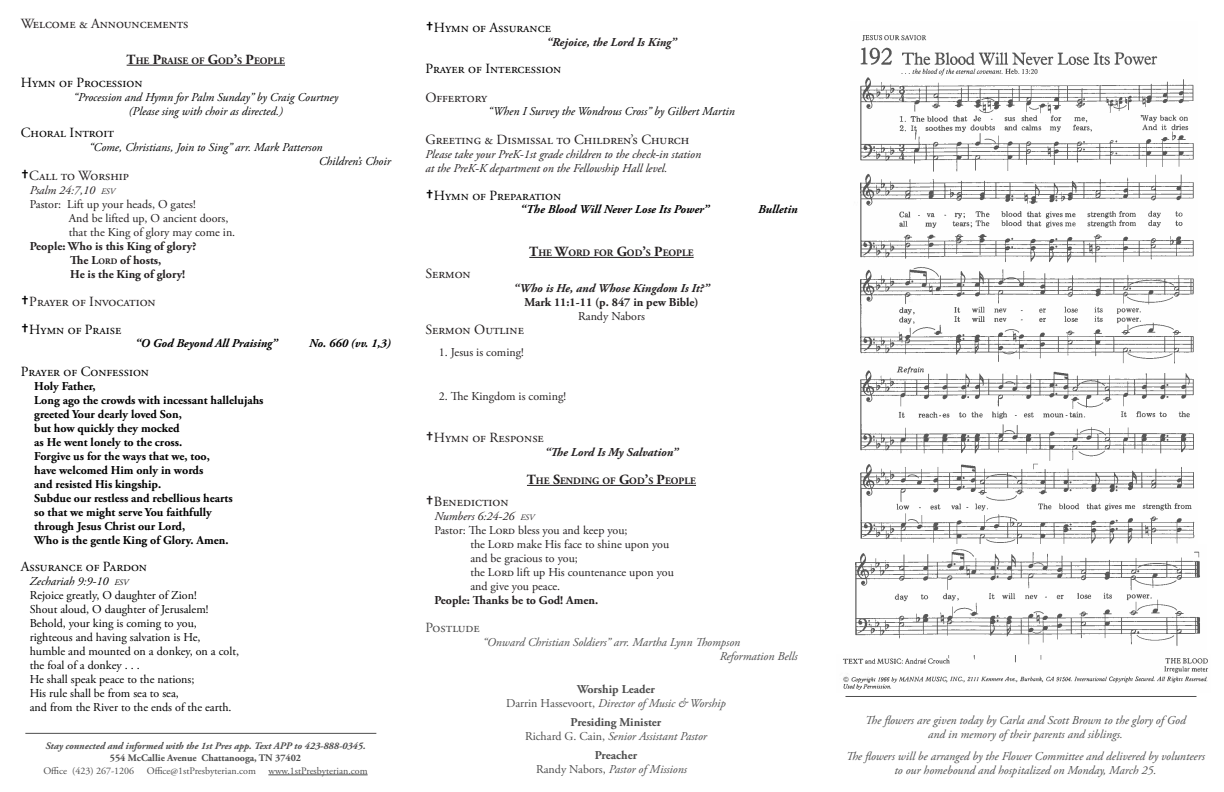
<style>
.page{position:relative;width:1224px;height:792px;background:#fff}
.page>*{position:absolute;margin:0;border:0;box-sizing:border-box;transform-origin:0 0}
.t1{font:14px "Adobe Garamond Pro";color:#231f20}
.t2{font:14px "Adobe Garamond Pro";color:#000}
.t3{font:14px "Adobe Garamond Pro";color:#4d4d4d}
.t4{font:italic 12px "Adobe Garamond Pro";color:#4d4d4d}
.t5{font:700 12px "Adobe Garamond Pro";color:#000}
.t6{font:12px "Adobe Garamond Pro";color:#231f20}
.t7{font:12px "Adobe Garamond Pro";color:#000}
.t8{font:italic 12px "Adobe Garamond Pro";color:#000}
.t9{font:italic 12px "Adobe Garamond Pro";color:#231f20}
.t10{font:700 12px "Adobe Garamond Pro";color:#231f20}
.t11{font:italic 700 12px "Adobe Garamond Pro";color:#000}
.t12{font:italic 700 12px "Adobe Garamond Pro";color:#231f20}
.t13{font:700 12px "Adobe Garamond Pro";color:#4d4d4d}
.t14{font:12px "Adobe Garamond Pro";letter-spacing:.035em;color:#000}
.t15{font:10px "Adobe Garamond Pro";color:#4d4d4d}
.t16{font:italic 700 10px "Adobe Garamond Pro";color:#4d4d4d}
.t17{font:700 10px "Adobe Garamond Pro";color:#4d4d4d}
.t18{font:700 9.8px "Adobe Garamond Pro";color:#231f20}
.s1{font-size:14px}
.s2{font-family:"Verdana";font-weight:700;font-size:12px;color:#000}
.s3{font-size:8.4px}
.s4{font-family:"Verdana";font-weight:700;font-size:12px}
.s5{font-style:normal}
</style>
<div class="page">
<hr style="left:127px;top:65px;width:158px;height:1px;background:#231f20">
<hr style="left:268px;top:775px;width:100px;height:1px;background:#4d4d4d">
<hr style="left:25px;top:733px;width:351px;height:1px;background:#4d4d4d">
<hr style="left:529px;top:257px;width:165px;height:1px;background:#231f20">
<hr style="left:527px;top:485px;width:169px;height:1px;background:#231f20">
<hr style="left:845px;top:696px;width:351px;height:1px;background:#4d4d4d">
<img style="left:860px;top:35px;width:335px;height:509px">
<img style="left:843px;top:655px;width:366px;height:35px">
<img style="left:855px;top:549px;width:345px;height:97px">
<p class="t1" style="left:21px;top:15px;width:169px">Welcome &amp; Announcements</p>
<p class="t18" style="left:127px;top:55px;width:160px"><span class="s1">T</span>HE <span class="s1">P</span>RAISE OF <span class="s1">G</span>OD<span class="s1">’</span>S <span class="s1">P</span>EOPLE</p>
<p class="t2" style="left:21px;top:74px;width:123px">Hymn of Procession</p>
<p class="t8" style="left:73px;top:90px;width:266px">“Procession and Hymn for Palm Sunday” by Craig Courtney</p>
<p class="t8" style="left:129px;top:104px;width:156px">(Please sing with choir as directed.)</p>
<p class="t2" style="left:21px;top:124px;width:92px">Choral Introit</p>
<p class="t8" style="left:89px;top:140px;width:235px">“Come, Christians, Join to Sing” arr. Mark Patterson</p>
<p class="t8" style="left:319px;top:154px;width:74px">Children’s Choir</p>
<p class="t1" style="left:21px;top:167px;width:110px"><span class="s2">†</span>Call to Worship</p>
<p class="t9" style="left:30px;top:183px;width:87px">Psalm 24:7,10 <span class="s3">ESV</span></p>
<p class="t6" style="left:30px;top:197px;width:168px">Pastor: Lift up your heads, O gates!</p>
<p class="t6" style="left:69px;top:211px;width:161px">And be lifted up, O ancient doors,</p>
<p class="t6" style="left:69px;top:225px;width:168px">that the King of glory may come in.</p>
<p class="t10" style="left:30px;top:239px;width:168px">People: Who is this King of glory?</p>
<p class="t10" style="left:70px;top:253px;width:93px">The L<span class="s3">ORD</span> of hosts,</p>
<p class="t10" style="left:70px;top:267px;width:117px">He is the King of glory!</p>
<p class="t1" style="left:21px;top:293px;width:136px"><span class="s2">†</span>Prayer of Invocation</p>
<p class="t2" style="left:21px;top:321px;width:102px"><span class="s4">†</span>Hymn of Praise</p>
<p class="t11" style="left:135px;top:336px;width:144px">“O God Beyond All Praising”</p>
<p class="t11" style="left:309px;top:336px;width:83px">No. 660 (vv. 1,3)</p>
<p class="t2" style="left:21px;top:363px;width:130px">Prayer of Confession</p>
<p class="t5" style="left:34px;top:379px;width:63px">Holy Father,</p>
<p class="t5" style="left:34px;top:393px;width:231px">Long ago the crowds with incessant hallelujahs</p>
<p class="t5" style="left:34px;top:407px;width:149px">greeted Your dearly loved Son,</p>
<p class="t5" style="left:34px;top:421px;width:147px">but how quickly they mocked</p>
<p class="t5" style="left:34px;top:435px;width:149px">as He went lonely to the cross.</p>
<p class="t5" style="left:34px;top:449px;width:177px">Forgive us for the ways that we, too,</p>
<p class="t5" style="left:34px;top:463px;width:171px">have welcomed Him only in words</p>
<p class="t5" style="left:34px;top:477px;width:128px">and resisted His kingship.</p>
<p class="t5" style="left:34px;top:491px;width:200px">Subdue our restless and rebellious hearts</p>
<p class="t5" style="left:34px;top:505px;width:179px">so that we might serve You faithfully</p>
<p class="t5" style="left:34px;top:519px;width:152px">through Jesus Christ our Lord,</p>
<p class="t5" style="left:34px;top:533px;width:196px">Who is the gentle King of Glory. Amen.</p>
<p class="t2" style="left:21px;top:558px;width:128px">Assurance of Pardon</p>
<p class="t8" style="left:30px;top:574px;width:100px">Zechariah 9:9-10 <span class="s3">ESV</span></p>
<p class="t7" style="left:30px;top:588px;width:168px">Rejoice greatly, O daughter of Zion!</p>
<p class="t7" style="left:30px;top:602px;width:180px">Shout aloud, O daughter of Jerusalem!</p>
<p class="t7" style="left:30px;top:616px;width:169px">Behold, your king is coming to you,</p>
<p class="t7" style="left:30px;top:630px;width:172px">righteous and having salvation is He,</p>
<p class="t7" style="left:30px;top:644px;width:211px">humble and mounted on a donkey, on a colt,</p>
<p class="t7" style="left:30px;top:658px;width:111px">the foal of a donkey . . .</p>
<p class="t7" style="left:30px;top:672px;width:166px">He shall speak peace to the nations;</p>
<p class="t7" style="left:30px;top:686px;width:151px">His rule shall be from sea to sea,</p>
<p class="t14" style="left:30px;top:700px;width:203px">and from the River to the ends of the earth.</p>
<p class="t16" style="left:45px;top:740px;width:322px">Stay connected and informed with the 1st Pres app. Text APP to 423-888-0345.</p>
<p class="t17" style="left:110px;top:752px;width:193px">554 McCallie Avenue Chattanooga, TN 37402</p>
<p class="t15" style="left:43px;top:765px;width:92px">Office (423) 267-1206</p>
<p class="t15" style="left:147px;top:765px;width:222px">Office@1stPresbyterian.com www.1stPresbyterian.com</p>
<p class="t2" style="left:425px;top:19px;width:127px"><span class="s4">†</span>Hymn of Assurance</p>
<p class="t12" style="left:546px;top:35px;width:132px">“Rejoice, the Lord Is King”</p>
<p class="t2" style="left:425px;top:60px;width:138px">Prayer of Intercession</p>
<p class="t1" style="left:425px;top:89px;width:64px">Offertory</p>
<p class="t8" style="left:488px;top:104px;width:248px">“When I Survey the Wondrous Cross” by Gilbert Martin</p>
<p class="t1" style="left:425px;top:131px;width:266px">Greeting &amp; Dismissal to Children’s Church</p>
<p class="t9" style="left:425px;top:147px;width:277px">Please take your PreK-1st grade children to the check-in station</p>
<p class="t9" style="left:425px;top:161px;width:244px">at the PreK-K department on the Fellowship Hall level.</p>
<p class="t2" style="left:425px;top:187px;width:137px"><span class="s4">†</span>Hymn of Preparation</p>
<p class="t11" style="left:520px;top:202px;width:191px">“The Blood Will Never Lose Its Power”</p>
<p class="t11" style="left:758px;top:202px;width:41px">Bulletin</p>
<p class="t18" style="left:529px;top:247px;width:166px"><span class="s1">T</span>HE <span class="s1">W</span>ORD FOR <span class="s1">G</span>OD<span class="s1">’</span>S <span class="s1">P</span>EOPLE</p>
<p class="t1" style="left:425px;top:265px;width:47px">Sermon</p>
<p class="t12" style="left:513px;top:281px;width:198px">“Who is He, and Whose Kingdom Is It?”</p>
<p class="t10" style="left:524px;top:295px;width:176px">Mark 11:1-11 (p. 847 in pew Bible)</p>
<p class="t6" style="left:578px;top:309px;width:68px">Randy Nabors</p>
<p class="t1" style="left:425px;top:321px;width:100px">Sermon Outline</p>
<p class="t6" style="left:439px;top:345px;width:86px">1. Jesus is coming!</p>
<p class="t6" style="left:439px;top:389px;width:129px">2. The Kingdom is coming!</p>
<p class="t1" style="left:425px;top:429px;width:120px"><span class="s4">†</span>Hymn of Response</p>
<p class="t12" style="left:545px;top:445px;width:135px">“The Lord Is My Salvation”</p>
<p class="t18" style="left:527px;top:475px;width:171px"><span class="s1">T</span>HE <span class="s1">S</span>ENDING OF <span class="s1">G</span>OD<span class="s1">’</span>S <span class="s1">P</span>EOPLE</p>
<p class="t1" style="left:425px;top:493px;width:85px"><span class="s4">†</span>Benediction</p>
<p class="t9" style="left:434px;top:509px;width:101px">Numbers 6:24-26 <span class="s3">ESV</span></p>
<p class="t6" style="left:434px;top:523px;width:195px">Pastor: The Lord bless you and keep you;</p>
<p class="t6" style="left:470px;top:537px;width:200px">the Lord make His face to shine upon you</p>
<p class="t6" style="left:470px;top:551px;width:109px">and be gracious to you;</p>
<p class="t6" style="left:470px;top:565px;width:205px">the Lord lift up His countenance upon you</p>
<p class="t6" style="left:470px;top:579px;width:91px">and give you peace.</p>
<p class="t10" style="left:434px;top:593px;width:165px">People: Thanks be to God! Amen.</p>
<p class="t3" style="left:425px;top:619px;width:56px">Postlude</p>
<p class="t4" style="left:483px;top:635px;width:259px">“Onward Christian Soldiers” arr. Martha Lynn Thompson</p>
<p class="t4" style="left:720px;top:649px;width:79px">Reformation Bells</p>
<p class="t13" style="left:577px;top:682px;width:79px">Worship Leader</p>
<p class="t4" style="left:506px;top:696px;width:221px"><span class="s5">Darrin Hassevoort,</span> Director of Music &amp; Worship</p>
<p class="t13" style="left:571px;top:715px;width:92px">Presiding Minister</p>
<p class="t4" style="left:525px;top:729px;width:183px"><span class="s5">Richard G. Cain,</span> Senior Assistant Pastor</p>
<p class="t13" style="left:595px;top:748px;width:44px">Preacher</p>
<p class="t4" style="left:536px;top:762px;width:152px"><span class="s5">Randy Nabors,</span> Pastor of Missions</p>
<p class="t4" style="left:865px;top:713px;width:322px">The flowers are given today by Carla and Scott Brown to the glory of God</p>
<p class="t4" style="left:928px;top:727px;width:196px">and in memory of their parents and siblings.</p>
<p class="t4" style="left:846px;top:749px;width:360px">The flowers will be arranged by the Flower Committee and delivered by volunteers</p>
<p class="t4" style="left:894px;top:763px;width:264px">to our homebound and hospitalized on Monday, March 25.</p>
</div>
